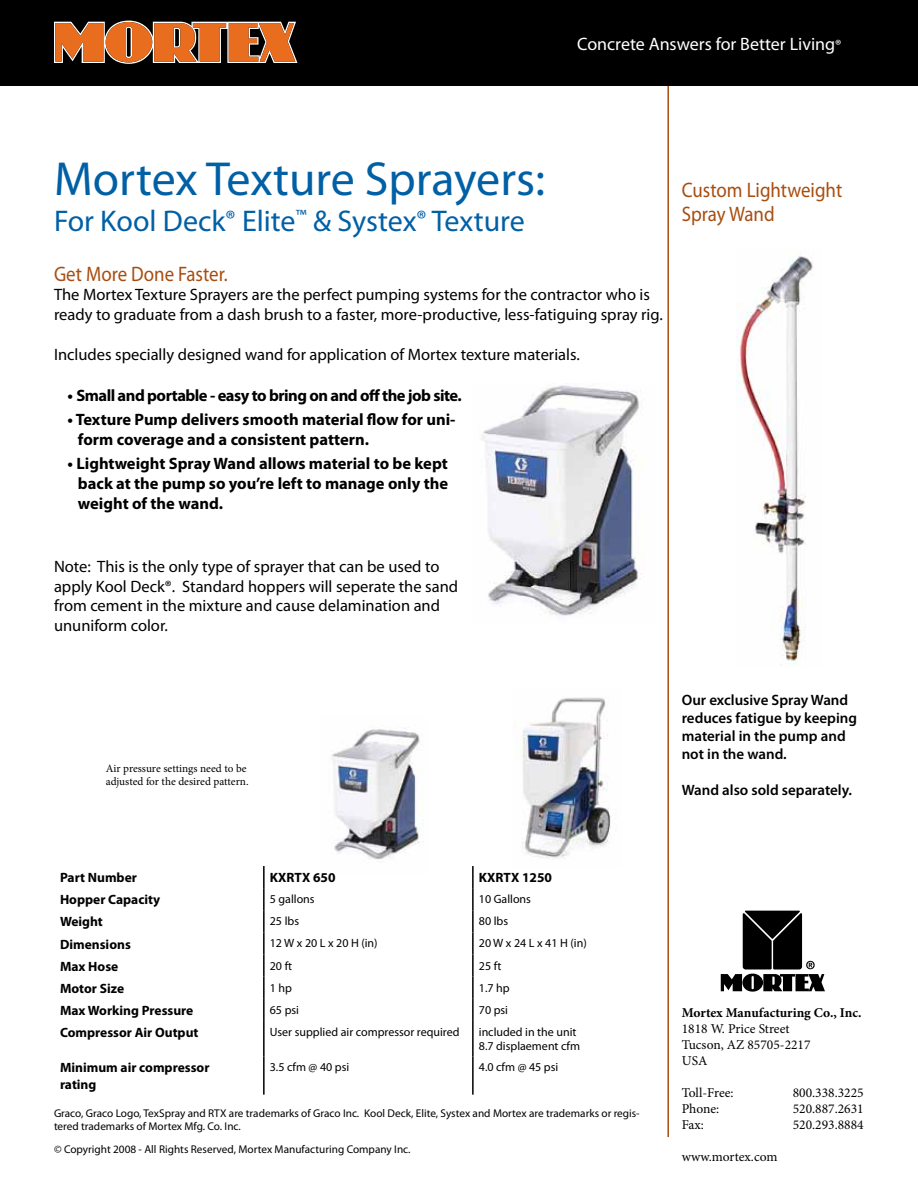
<style>
.page{position:relative;width:918px;height:1188px;background:#fff}
.page>*{position:absolute;margin:0;border:0;box-sizing:border-box;transform-origin:0 0}
.t1{font:48px "Myriad Pro";color:#0060a5}
.t2{font:30px "Myriad Pro";color:#0060a5}
.t3{font:21px/24px "Myriad Pro";color:#a84d10;scale:.9 1}
.t4{font:18px "Myriad Pro";color:#fff}
.t5{font:16.5px/19.8px "Myriad Pro";color:#000}
.t6{font:700 16.5px/19.8px "Myriad Pro";color:#000}
.t7{font:700 16.5px "Myriad Pro";letter-spacing:-.03em;color:#000}
.t8{font:600 15px/18px "Myriad Pro";color:#000}
.t9{font:700 13.5px/16.2px "Myriad Pro";color:#000}
.t10{font:13.5px/16px "Minion Pro";color:#000}
.t11{font:700 13.5px "Minion Pro";color:#000}
.t12{font:12px/14.4px "Myriad Pro";color:#000}
.t13{font:11.25px/13.5px "Myriad Pro";color:#000}
.t14{font:11.25px/13.5px "Minion Pro";color:#000}
.s1{font-size:15px}
.s2{font-size:24px}
</style>
<div class="page">
<img style="left:518px;top:697px;width:93px;height:162px">
<hr style="left:667px;top:54px;width:2px;height:1083px;background:#a84d10">
<div style="left:0;top:0;width:918px;height:86px;background:#000"></div>
<svg style="left:54px;top:21px;width:243px;height:43px"></svg>
<svg style="left:721px;top:911px;width:104px;height:81px"></svg>
<img style="left:481px;top:385px;width:163px;height:231px">
<img style="left:331px;top:729px;width:93px;height:134px">
<hr style="left:263px;top:866px;width:2px;height:22px;background:#000">
<hr style="left:472px;top:866px;width:2px;height:22px;background:#000">
<hr style="left:263px;top:888px;width:2px;height:22px;background:#000">
<hr style="left:472px;top:888px;width:2px;height:22px;background:#000">
<hr style="left:263px;top:910px;width:2px;height:22px;background:#000">
<hr style="left:472px;top:910px;width:2px;height:22px;background:#000">
<hr style="left:263px;top:932px;width:2px;height:23px;background:#000">
<hr style="left:472px;top:932px;width:2px;height:23px;background:#000">
<hr style="left:263px;top:955px;width:2px;height:22px;background:#000">
<hr style="left:472px;top:955px;width:2px;height:22px;background:#000">
<hr style="left:263px;top:977px;width:2px;height:22px;background:#000">
<hr style="left:472px;top:977px;width:2px;height:22px;background:#000">
<hr style="left:263px;top:999px;width:2px;height:22px;background:#000">
<hr style="left:472px;top:999px;width:2px;height:22px;background:#000">
<hr style="left:263px;top:1021px;width:2px;height:35px;background:#000">
<hr style="left:472px;top:1021px;width:2px;height:35px;background:#000">
<hr style="left:263px;top:1056px;width:2px;height:39px;background:#000">
<hr style="left:472px;top:1056px;width:2px;height:39px;background:#000">
<img style="left:737px;top:256px;width:76px;height:408px">
<p class="t4" style="left:577px;top:33px;width:266px">Concrete Answers for Better Living<span class="s1">®</span></p>
<h1 class="t1" style="left:54px;top:149px;width:492px">Mortex Texture Sprayers:</h1>
<h2 class="t2" style="left:54px;top:203px;width:472px">For Kool Deck<span class="s2">®</span> Elite<sup>™</sup> &amp; Systex<span class="s2">®</span> Texture</h2>
<p class="t3" style="left:682px;top:178px;width:180px">Custom Lightweight<br>Spray Wand</p>
<p class="t3" style="left:54px;top:261px;width:195px">Get More Done Faster.</p>
<p class="t5" style="left:54px;top:285px;width:610px">The Mortex Texture Sprayers are the perfect pumping systems for the contractor who is ready to graduate from a dash brush to a faster, more-productive, less-fatiguing spray rig.</p>
<p class="t5" style="left:54px;top:344px;width:527px">Includes specially designed wand for application of Mortex texture materials.</p>
<p class="t7" style="left:68px;top:385px;width:396px">• Small and portable - easy to bring on and off the job site.</p>
<p class="t6" style="left:78px;top:409px;width:379px;text-indent:-10px">• Texture Pump delivers smooth material flow for uni&shy;form coverage and a consistent pattern.</p>
<p class="t6" style="left:78px;top:453px;width:372px;text-align:justify;text-indent:-10px">• Lightweight Spray Wand allows material to be kept back at the pump so you’re left to manage only the weight of the wand.</p>
<p class="t5" style="left:54px;top:556px;width:406px">Note: This is the only type of sprayer that can be used to apply Kool Deck®. Standard hoppers will seperate the sand from cement in the mixture and cause delamination and ununiform color.</p>
<p class="t14" style="left:106px;top:761px;width:144px">Air pressure settings need to be adjusted for the desired pattern.</p>
<p class="t9" style="left:60px;top:869px;width:78px">Part Number</p>
<p class="t9" style="left:270px;top:869px;width:67px">KXRTX 650</p>
<p class="t9" style="left:479px;top:869px;width:75px">KXRTX 1250</p>
<p class="t9" style="left:60px;top:891px;width:102px">Hopper Capacity</p>
<p class="t12" style="left:270px;top:892px;width:46px">5 gallons</p>
<p class="t12" style="left:479px;top:892px;width:54px">10 Gallons</p>
<p class="t9" style="left:60px;top:913px;width:44px">Weight</p>
<p class="t12" style="left:270px;top:914px;width:31px">25 lbs</p>
<p class="t12" style="left:479px;top:914px;width:31px">80 lbs</p>
<p class="t9" style="left:60px;top:935px;width:72px">Dimensions</p>
<p class="t12" style="left:270px;top:936px;width:109px">12 W x 20 L x 20 H (in)</p>
<p class="t12" style="left:479px;top:936px;width:109px">20 W x 24 L x 41 H (in)</p>
<p class="t9" style="left:60px;top:958px;width:60px">Max Hose</p>
<p class="t12" style="left:270px;top:958px;width:24px">20 ft</p>
<p class="t12" style="left:479px;top:958px;width:24px">25 ft</p>
<p class="t9" style="left:60px;top:980px;width:66px">Motor Size</p>
<p class="t12" style="left:270px;top:980px;width:24px">1 hp</p>
<p class="t12" style="left:479px;top:980px;width:32px">1.7 hp</p>
<p class="t9" style="left:60px;top:1002px;width:135px">Max Working Pressure</p>
<p class="t12" style="left:270px;top:1002px;width:31px">65 psi</p>
<p class="t12" style="left:479px;top:1002px;width:31px">70 psi</p>
<p class="t9" style="left:60px;top:1024px;width:140px">Compressor Air Output</p>
<p class="t12" style="left:270px;top:1025px;width:191px">User supplied air compressor required</p>
<p class="t12" style="left:479px;top:1025px;width:103px">included in the unit<br>8.7 displaement cfm</p>
<p class="t9" style="left:60px;top:1059px;width:151px">Minimum air compressor rating</p>
<p class="t12" style="left:270px;top:1060px;width:81px">3.5 cfm @ 40 psi</p>
<p class="t12" style="left:479px;top:1060px;width:81px">4.0 cfm @ 45 psi</p>
<p class="t13" style="left:54px;top:1106px;width:587px">Graco, Graco Logo, TexSpray and RTX are trademarks of Graco Inc. Kool Deck, Elite, Systex and Mortex are trademarks or regis&shy;tered trademarks of Mortex Mfg. Co. Inc.</p>
<p class="t13" style="left:54px;top:1142px;width:358px">© Copyright 2008 - All Rights Reserved, Mortex Manufacturing Company Inc.</p>
<p class="t8" style="left:682px;top:691px;width:177px">Our exclusive Spray Wand reduces fatigue by keeping material in the pump and not in the wand.</p>
<p class="t8" style="left:682px;top:781px;width:172px">Wand also sold separately.</p>
<p class="t11" style="left:682px;top:1003px;width:181px">Mortex Manufacturing Co., Inc.</p>
<p class="t10" style="left:682px;top:1020px;width:130px">1818 W. Price Street<br>Tucson, AZ 85705-2217<br>USA</p>
<p class="t10" style="left:682px;top:1085px;width:53px">Toll-Free:</p>
<p class="t10" style="left:793px;top:1085px;width:72px">800.338.3225</p>
<p class="t10" style="left:682px;top:1101px;width:39px">Phone:</p>
<p class="t10" style="left:793px;top:1101px;width:72px">520.887.2631</p>
<p class="t10" style="left:682px;top:1117px;width:24px">Fax:</p>
<p class="t10" style="left:793px;top:1117px;width:72px">520.293.8884</p>
<p class="t10" style="left:682px;top:1149px;width:97px">www.mortex.com</p>
</div>
